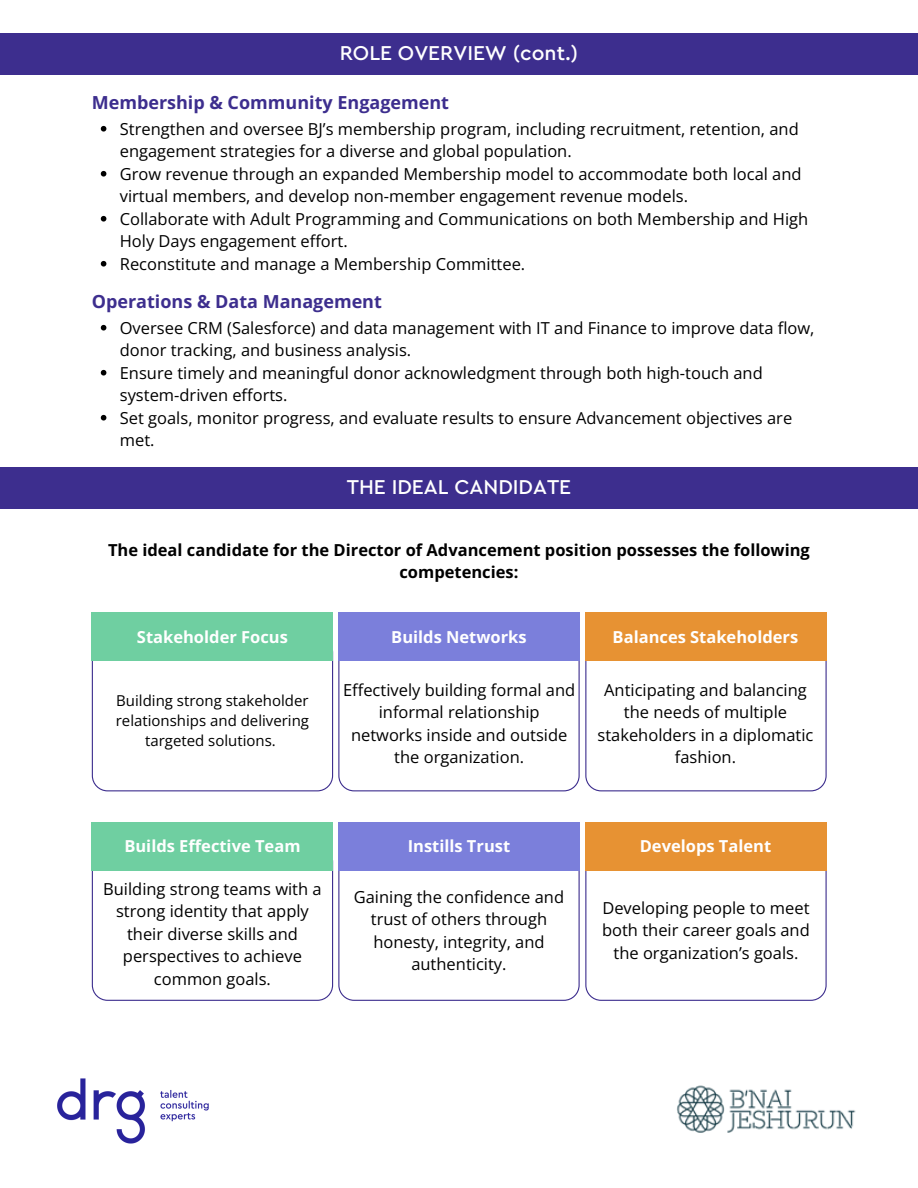
<style>
.page{position:relative;width:918px;height:1188px;background:#fff}
.page>*{position:absolute;margin:0;border:0;box-sizing:border-box;transform-origin:0 0}
.t1{font:500 21px "Cera Pro";color:#fff}
.t2{font:700 18px "Open Sans";color:#3d2e8e}
.t3{font:16.5px/22.5px "Open Sans";color:#000}
.t4{font:700 16.5px "Open Sans";color:#fff}
.t5{font:700 16.5px/22.5px "Open Sans";color:#000;text-align:center}
.t6{font:15px/20.2px "Open Sans";color:#000;text-align:center}
</style>
<div class="page">
<img style="left:57px;top:1078px;width:152px;height:66px">
<img style="left:677px;top:1085px;width:179px;height:48px">
<svg style="left:101px;top:126px;width:5px;height:6px"></svg>
<svg style="left:101px;top:171px;width:5px;height:6px"></svg>
<svg style="left:101px;top:216px;width:5px;height:6px"></svg>
<svg style="left:101px;top:261px;width:5px;height:6px"></svg>
<div style="left:0;top:33px;width:918px;height:42px;background:#3d2e8e"></div>
<svg style="left:101px;top:325px;width:5px;height:6px"></svg>
<svg style="left:101px;top:370px;width:5px;height:6px"></svg>
<svg style="left:101px;top:415px;width:5px;height:6px"></svg>
<div style="left:0;top:467px;width:918px;height:42px;background:#3d2e8e"></div>
<div style="left:92px;top:822px;width:241px;height:49px;background:#6fcfa1"></div>
<div style="left:338px;top:822px;width:242px;height:49px;background:#7b7fdb"></div>
<svg style="left:92px;top:846px;width:735px;height:155px"></svg>
<div style="left:585px;top:822px;width:241px;height:49px;background:#e79233"></div>
<div style="left:92px;top:612px;width:241px;height:49px;background:#6fcfa1"></div>
<div style="left:338px;top:612px;width:242px;height:49px;background:#7b7fdb"></div>
<svg style="left:92px;top:637px;width:735px;height:154px"></svg>
<div style="left:585px;top:612px;width:241px;height:49px;background:#e79233"></div>
<p class="t1" style="left:340px;top:43px;width:240px">ROLE OVERVIEW (cont.)</p>
<h2 class="t2" style="left:92px;top:90px;width:359px">Membership &amp; Community Engagement</h2>
<h3 class="t3" style="left:120px;top:117px;width:680px">Strengthen and oversee BJ’s membership program, including recruitment, retention, and engagement strategies for a diverse and global population.</h3>
<p class="t3" style="left:120px;top:162px;width:683px">Grow revenue through an expanded Membership model to accommodate both local and virtual members, and develop non-member engagement revenue models.</p>
<p class="t3" style="left:120px;top:207px;width:690px">Collaborate with Adult Programming and Communications on both Membership and High<br>Holy Days engagement effort.</p>
<p class="t3" style="left:120px;top:252px;width:407px">Reconstitute and manage a Membership Committee.</p>
<h3 class="t2" style="left:92px;top:289px;width:292px">Operations &amp; Data Management</h3>
<p class="t3" style="left:120px;top:316px;width:696px">Oversee CRM (Salesforce) and data management with IT and Finance to improve data flow, donor tracking, and business analysis.</p>
<p class="t3" style="left:120px;top:361px;width:644px">Ensure timely and meaningful donor acknowledgment through both high-touch and system-driven efforts.</p>
<p class="t3" style="left:120px;top:406px;width:674px">Set goals, monitor progress, and evaluate results to ensure Advancement objectives are met.</p>
<h1 class="t1" style="left:347px;top:477px;width:226px">THE IDEAL CANDIDATE</h1>
<h4 class="t5" style="left:108px;top:538px;width:703px">The ideal candidate for the Director of Advancement position possesses the following competencies:</h4>
<h3 class="t4" style="left:137px;top:625px;width:152px">Stakeholder Focus</h3>
<h4 class="t4" style="left:391px;top:625px;width:137px">Builds Networks</h4>
<h3 class="t6" style="left:116px;top:690px;width:195px">Building strong stakeholder relationships and delivering targeted solutions.</h3>
<h4 class="t3" style="left:343px;top:678px;width:234px;text-align:center">Effectively building formal and informal relationship networks inside and outside the organization.</h4>
<h3 class="t4" style="left:613px;top:625px;width:187px">Balances Stakeholders</h3>
<h4 class="t3" style="left:597px;top:678px;width:218px;text-align:center">Anticipating and balancing the needs of multiple stakeholders in a diplomatic fashion.</h4>
<h3 class="t4" style="left:124px;top:835px;width:178px">Builds Effective Team</h3>
<h3 class="t4" style="left:408px;top:835px;width:104px">Instills Trust</h3>
<p class="t4" style="left:640px;top:835px;width:133px">Develops Talent</p>
<h3 class="t3" style="left:103px;top:877px;width:220px;text-align:center">Building strong teams with a strong identity that apply their diverse skills and perspectives to achieve common goals.</h3>
<h4 class="t3" style="left:354px;top:885px;width:212px;text-align:center">Gaining the confidence and trust of others through honesty, integrity, and authenticity.</h4>
<h3 class="t3" style="left:602px;top:896px;width:209px;text-align:center">Developing people to meet both their career goals and the organization’s goals.</h3>
</div>
